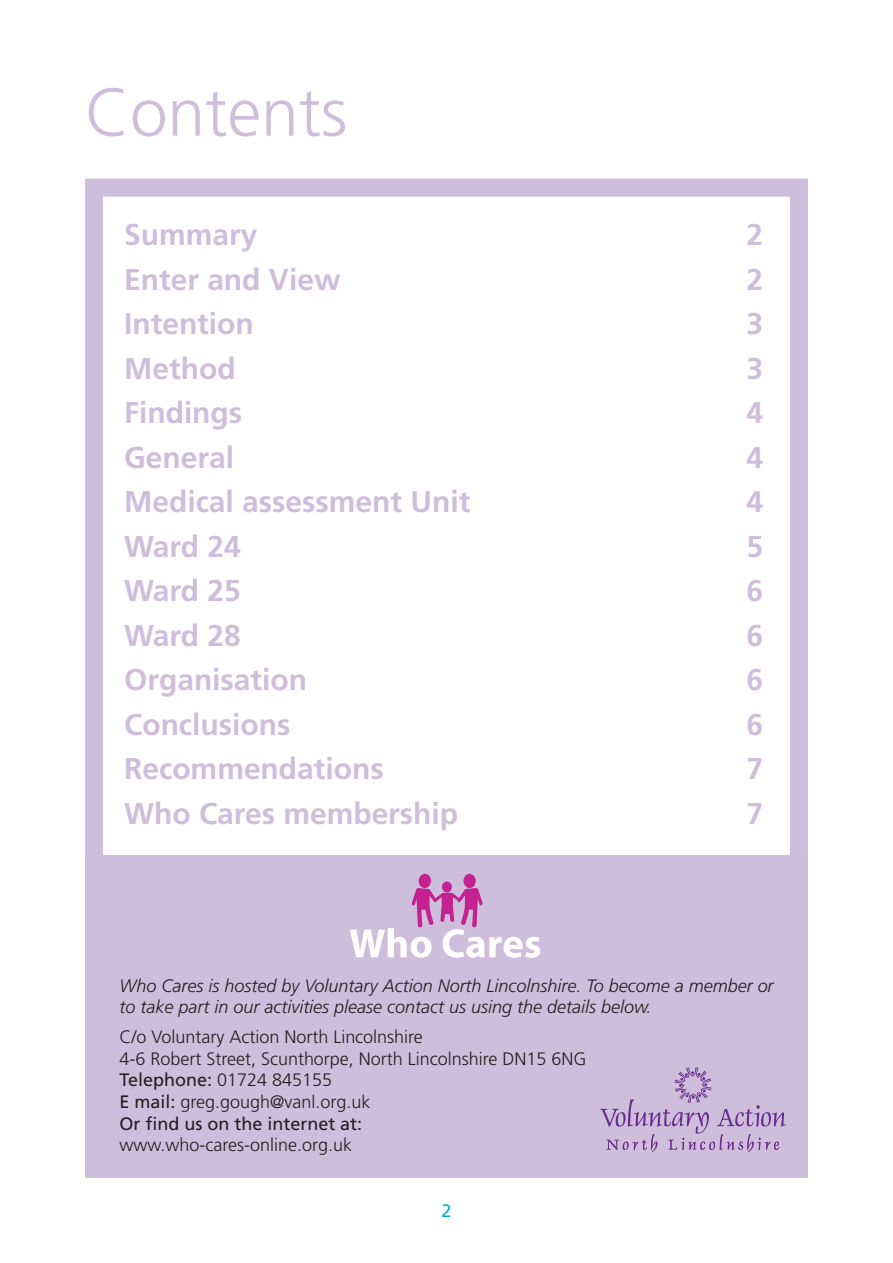
<style>
.page{position:relative;width:893px;height:1263px;background:#fff}
.page>*{position:absolute;margin:0;border:0;box-sizing:border-box;transform-origin:0 0}
.t1{font:300 67.5px "Frutiger";color:#cfbddc}
.t2{font:700 30px "Frutiger";color:#cfbddc}
.t3{font:300 18px/21.6px "Frutiger";color:#231f20}
.t4{font:italic 300 18px/21.6px "Frutiger";color:#231f20}
.t5{font:18px "Frutiger";color:#00a9e5}
.s1{font-weight:400}
</style>
<div class="page">
<div style="left:85px;top:179px;width:723px;height:798px;border:18px solid #cfbddc"></div>
<div style="left:85px;top:855px;width:723px;height:323px;background:#cfbddc"></div>
<div style="left:418px;top:874px;width:13px;height:14px;background:#c32290;border-radius:50%"></div>
<div style="left:463px;top:874px;width:13px;height:14px;background:#c32290;border-radius:50%"></div>
<div style="left:442px;top:881px;width:10px;height:11px;background:#c32290;border-radius:50%"></div>
<svg style="left:350px;top:888px;width:190px;height:70px"></svg>
<svg style="left:600px;top:1067px;width:185px;height:85px"></svg>
<h1 class="t1" style="left:85px;top:85px;width:264px">Contents</h1>
<h2 class="t2" style="left:124px;top:222px;width:135px">Summary</h2>
<h2 class="t2" style="left:746px;top:222px;width:18px">2</h2>
<h2 class="t2" style="left:124px;top:267px;width:218px">Enter and View</h2>
<h2 class="t2" style="left:746px;top:267px;width:18px">2</h2>
<h2 class="t2" style="left:124px;top:311px;width:131px">Intention</h2>
<h2 class="t2" style="left:746px;top:311px;width:18px">3</h2>
<h2 class="t2" style="left:124px;top:356px;width:113px">Method</h2>
<h2 class="t2" style="left:746px;top:356px;width:18px">3</h2>
<h2 class="t2" style="left:124px;top:400px;width:120px">Findings</h2>
<h2 class="t2" style="left:746px;top:400px;width:18px">4</h2>
<h2 class="t2" style="left:124px;top:445px;width:111px">General</h2>
<h2 class="t2" style="left:746px;top:445px;width:18px">4</h2>
<h2 class="t2" style="left:124px;top:489px;width:348px">Medical assessment Unit</h2>
<h2 class="t2" style="left:746px;top:489px;width:18px">4</h2>
<h2 class="t2" style="left:124px;top:534px;width:118px">Ward 24</h2>
<h2 class="t2" style="left:746px;top:534px;width:18px">5</h2>
<h2 class="t2" style="left:124px;top:579px;width:118px">Ward 25</h2>
<h2 class="t2" style="left:746px;top:579px;width:18px">6</h2>
<h2 class="t2" style="left:124px;top:623px;width:118px">Ward 28</h2>
<h2 class="t2" style="left:746px;top:623px;width:18px">6</h2>
<h2 class="t2" style="left:124px;top:668px;width:185px">Organisation</h2>
<h2 class="t2" style="left:746px;top:668px;width:18px">6</h2>
<h2 class="t2" style="left:124px;top:712px;width:168px">Conclusions</h2>
<h2 class="t2" style="left:746px;top:712px;width:18px">6</h2>
<h2 class="t2" style="left:124px;top:757px;width:261px">Recommendations</h2>
<h2 class="t2" style="left:746px;top:757px;width:18px">7</h2>
<h2 class="t2" style="left:124px;top:801px;width:336px">Who Cares membership</h2>
<h2 class="t2" style="left:746px;top:801px;width:18px">7</h2>
<p class="t4" style="left:120px;top:976px;width:655px">Who Cares is hosted by Voluntary Action North Lincolnshire. To become a member or to take part in our activities please contact us using the details below.</p>
<p class="t3" style="left:120px;top:1027px;width:468px">C/o Voluntary Action North Lincolnshire<br>4-6 Robert Street, Scunthorpe, North Lincolnshire DN15 6NG <span class="s1">Telephone:</span> 01724 845155<br><span class="s1">E mail:</span> greg.gough@vanl.org.uk<br><span class="s1">Or find us on the internet at:</span></p>
<p class="t3" style="left:120px;top:1135px;width:234px">www.who-cares-online.org.uk</p>
<p class="t5" style="left:441px;top:1203px;width:12px">2</p>
</div>
